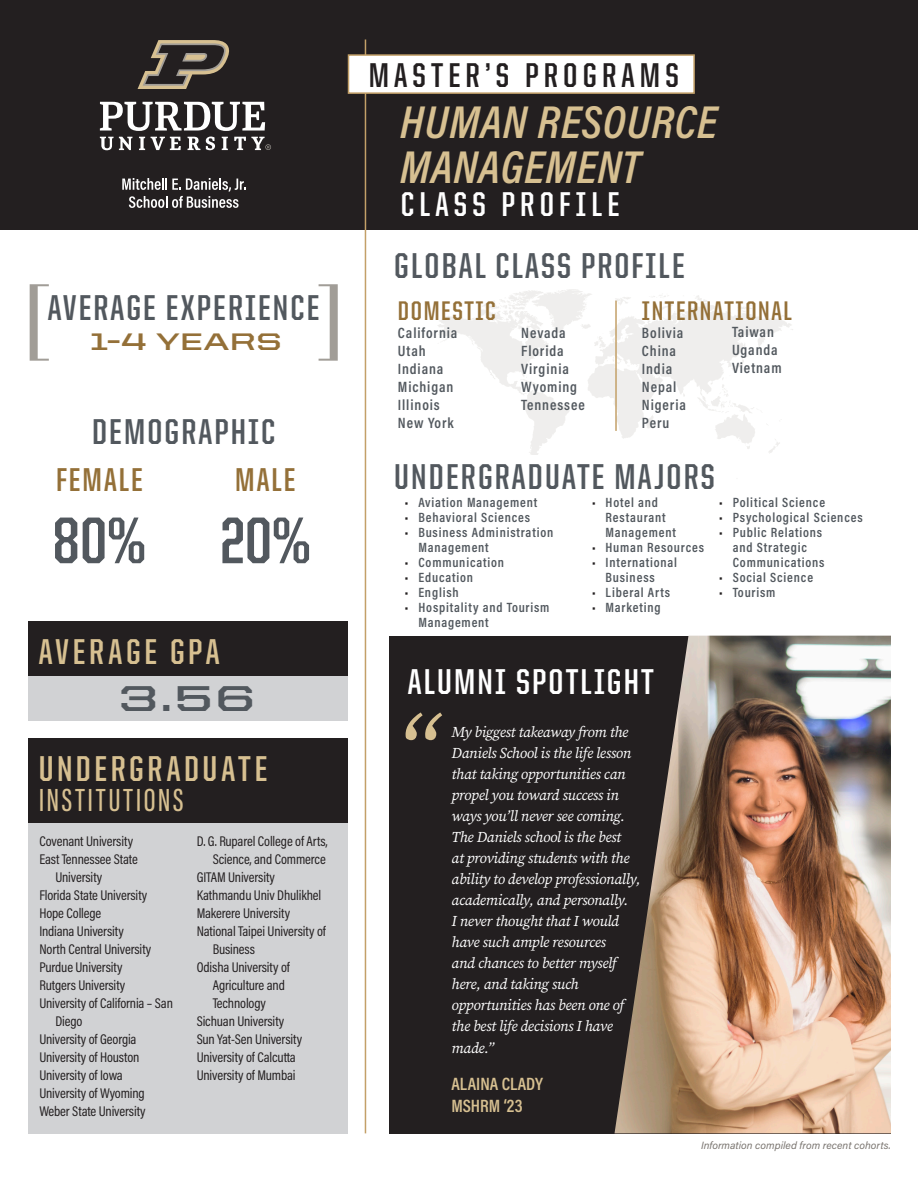
<style>
.page{position:relative;width:918px;height:1188px;background:#fff}
.page>*{position:absolute;margin:0;border:0;box-sizing:border-box;transform-origin:0 0}
.t1{font:italic 97.5px "Source Serif Variable";color:#d7c091}
.t2{font:700 66.15px "United Sans Cond";color:#52585e}
.t3{font:italic 600 46.5px/45px "Acumin Pro Cond";letter-spacing:.015em;color:#d7c091}
.t4{font:700 36px "United Sans Cond";letter-spacing:.06em;color:#52585e}
.t5{font:700 36px "United Sans Cond";letter-spacing:.1em;color:#d7c091}
.t6{font:700 36px "United Sans Cond";letter-spacing:.06em;color:#fff}
.t7{font:700 36px "United Sans Ext";color:#52585e}
.t8{font:700 34.5px "United Sans Cond";letter-spacing:.15em;color:#231f20}
.t9{font:700 34.5px "United Sans Cond";letter-spacing:.15em;color:#fff}
.t10{font:700 33.15px "United Sans Cond";letter-spacing:.06em;color:#947038}
.t11{font:500 33px "Acumin Pro Extra Cond";letter-spacing:.09em;color:#d7c091}
.t12{font:700 27px "United Sans Cond";letter-spacing:.06em;color:#947038}
.t13{font:700 24px "United Sans Ext";color:#947038}
.t14{font:600 18px/21.6px "Acumin Pro Cond";color:#d7c091}
.t15{font:italic 15px/21px "Source Serif Pro";letter-spacing:-.02em;color:#fff}
.t16{font:600 15px "Acumin Pro Cond";letter-spacing:.06em;color:#52585e}
.t17{font:14.1px/18px "Acumin Pro Cond";letter-spacing:-.01em;color:#231f20}
.t18{font:600 13.5px/15px "Acumin Pro Cond";letter-spacing:.06em;color:#52585e}
.t19{font:italic 10.5px "Acumin Pro";color:#7a7570}
.s1{color:#231f20}
</style>
<div class="page">
<div style="left:28px;top:738px;width:319px;height:87px;background:#231f20"></div>
<div style="left:0;top:0;width:918px;height:230px;background:#231f20"></div>
<hr style="left:365px;top:40px;width:1px;height:1093px;background:#c3a068">
<div style="left:348px;top:54px;width:347px;height:40px;background:#fff;border:2px solid #c3a068"></div>
<svg style="left:30px;top:284px;width:19px;height:77px"></svg>
<svg style="left:319px;top:284px;width:19px;height:77px"></svg>
<div style="left:28px;top:823px;width:319px;height:311px;background:#d1d2d4"></div>
<svg style="left:438px;top:289px;width:355px;height:166px"></svg>
<div style="left:390px;top:636px;width:501px;height:497px;background:#231f20"></div>
<img style="left:615px;top:636px;width:276px;height:497px">
<hr style="left:615px;top:301px;width:2px;height:130px;background:#c3a068">
<svg style="left:122px;top:178px;width:124px;height:30px"></svg>
<svg style="left:138px;top:40px;width:92px;height:49px"></svg>
<svg style="left:100px;top:137px;width:32px;height:13px"></svg>
<svg style="left:139px;top:137px;width:6px;height:13px"></svg>
<svg style="left:222px;top:137px;width:6px;height:13px"></svg>
<svg style="left:151px;top:137px;width:30px;height:13px"></svg>
<svg style="left:188px;top:137px;width:12px;height:13px"></svg>
<svg style="left:206px;top:137px;width:9px;height:13px"></svg>
<svg style="left:100px;top:102px;width:165px;height:29px"></svg>
<svg style="left:234px;top:137px;width:37px;height:13px"></svg>
<div style="left:28px;top:656px;width:319px;height:65px;background:#d1d2d4"></div>
<div style="left:28px;top:621px;width:319px;height:55px;background:#231f20"></div>
<h2 class="t4" style="left:48px;top:289px;width:273px">AVERAGE EXPERIENCE</h2>
<p class="t13" style="left:90px;top:328px;width:194px">1-4 YEARS</p>
<h2 class="t4" style="left:92px;top:413px;width:185px">DEMOGRAPHIC</h2>
<p class="t10" style="left:56px;top:463px;width:88px">FEMALE</p>
<p class="t2" style="left:53px;top:507px;width:95px">80%</p>
<p class="t10" style="left:235px;top:463px;width:62px">MALE</p>
<p class="t2" style="left:220px;top:507px;width:92px">20%</p>
<h2 class="t5" style="left:39px;top:633px;width:182px">AVERAGE GPA</h2>
<p class="t7" style="left:119px;top:678px;width:138px">3.56</p>
<h2 class="t5" style="left:39px;top:750px;width:230px">UNDERGRADUATE</h2>
<h2 class="t11" style="left:39px;top:780px;width:146px">INSTITUTIONS</h2>
<p class="t17" style="left:39px;top:832px;width:95px">Covenant University</p>
<p class="t17" style="left:55px;top:850px;width:84px;text-indent:-16px">East Tennessee State<br>University</p>
<p class="t17" style="left:39px;top:886px;width:109px">Florida State University</p>
<p class="t17" style="left:39px;top:904px;width:64px">Hope College</p>
<p class="t17" style="left:39px;top:922px;width:86px">Indiana University</p>
<p class="t17" style="left:39px;top:940px;width:113px">North Central University</p>
<p class="t17" style="left:39px;top:958px;width:85px">Purdue University</p>
<p class="t17" style="left:39px;top:976px;width:87px">Rutgers University</p>
<p class="t17" style="left:55px;top:994px;width:119px;text-indent:-16px">University of California – San<br>Diego</p>
<p class="t17" style="left:39px;top:1030px;width:99px">University of Georgia</p>
<p class="t17" style="left:39px;top:1048px;width:101px">University of Houston</p>
<p class="t17" style="left:39px;top:1066px;width:85px">University of Iowa</p>
<p class="t17" style="left:39px;top:1084px;width:107px">University of Wyoming</p>
<p class="t17" style="left:39px;top:1102px;width:108px">Weber State University</p>
<p class="t17" style="left:197px;top:832px;width:133px;text-align:right">D. G. Ruparel College of Arts,<br>Science, and Commerce</p>
<p class="t17" style="left:197px;top:868px;width:80px">GITAM University</p>
<p class="t17" style="left:197px;top:886px;width:126px">Kathmandu Univ Dhulikhel</p>
<p class="t17" style="left:197px;top:904px;width:95px">Makerere University</p>
<p class="t17" style="left:213px;top:922px;width:115px;text-indent:-16px">National Taipei University of<br>Business</p>
<p class="t17" style="left:213px;top:958px;width:79px;text-indent:-16px">Odisha University of<br>Agriculture and<br>Technology</p>
<p class="t17" style="left:197px;top:1012px;width:89px">Sichuan University</p>
<p class="t17" style="left:197px;top:1030px;width:107px">Sun Yat-Sen University</p>
<p class="t17" style="left:197px;top:1048px;width:101px">University of Calcutta</p>
<p class="t17" style="left:197px;top:1066px;width:100px">University of Mumbai</p>
<h1 class="t8" style="left:369px;top:57px;width:312px">MASTER’S PROGRAMS</h1>
<h1 class="t3" style="left:400px;top:98px;width:319px">HUMAN RESOURCE<br>MANAGEMENT</h1>
<h1 class="t9" style="left:401px;top:186px;width:220px">CLASS PROFILE</h1>
<h2 class="t4" style="left:394px;top:247px;width:292px">GLOBAL CLASS PROFILE</h2>
<h3 class="t12" style="left:642px;top:297px;width:151px">INTERNATIONAL</h3>
<p class="t16" style="left:642px;top:323px;width:43px">Bolivia</p>
<p class="t16" style="left:642px;top:341px;width:36px">China</p>
<p class="t16" style="left:642px;top:359px;width:32px">India</p>
<p class="t16" style="left:642px;top:377px;width:36px">Nepal</p>
<p class="t16" style="left:642px;top:395px;width:45px">Nigeria</p>
<p class="t16" style="left:642px;top:413px;width:29px">Peru</p>
<h2 class="t4" style="left:394px;top:459px;width:322px">UNDERGRADUATE MAJORS</h2>
<h3 class="t12" style="left:398px;top:297px;width:99px">DOMESTIC</h3>
<p class="t16" style="left:398px;top:323px;width:61px">California</p>
<p class="t16" style="left:398px;top:341px;width:29px">Utah</p>
<p class="t16" style="left:398px;top:359px;width:47px">Indiana</p>
<p class="t16" style="left:398px;top:377px;width:57px">Michigan</p>
<p class="t16" style="left:398px;top:395px;width:43px">Illinois</p>
<p class="t16" style="left:398px;top:413px;width:57px">New York</p>
<p class="t16" style="left:732px;top:322px;width:43px">Taiwan</p>
<p class="t16" style="left:732px;top:340px;width:47px">Uganda</p>
<p class="t16" style="left:732px;top:358px;width:51px">Vietnam</p>
<p class="t16" style="left:521px;top:323px;width:46px">Nevada</p>
<p class="t16" style="left:521px;top:341px;width:44px">Florida</p>
<p class="t16" style="left:521px;top:359px;width:49px">Virginia</p>
<p class="t16" style="left:521px;top:377px;width:57px">Wyoming</p>
<p class="t16" style="left:521px;top:395px;width:65px">Tennessee</p>
<p class="t18" style="left:405px;top:495px;width:134px"><span class="s1">•</span> Aviation Management</p>
<p class="t18" style="left:405px;top:510px;width:127px"><span class="s1">•</span> Behavioral Sciences</p>
<p class="t18" style="left:418px;top:525px;width:136px;text-indent:-14px"><span class="s1">•</span> Business Administration<br>Management</p>
<p class="t18" style="left:405px;top:555px;width:101px"><span class="s1">•</span> Communication</p>
<p class="t18" style="left:405px;top:570px;width:70px"><span class="s1">•</span> Education</p>
<p class="t18" style="left:405px;top:585px;width:55px"><span class="s1">•</span> English</p>
<p class="t18" style="left:418px;top:600px;width:133px;text-indent:-14px"><span class="s1">•</span> Hospitality and Tourism<br>Management</p>
<p class="t18" style="left:606px;top:495px;width:72px;text-indent:-14px"><span class="s1">•</span> Hotel and<br>Restaurant<br>Management</p>
<p class="t18" style="left:592px;top:540px;width:113px"><span class="s1">•</span> Human Resources</p>
<p class="t18" style="left:606px;top:555px;width:73px;text-indent:-14px"><span class="s1">•</span> International<br>Business</p>
<p class="t18" style="left:592px;top:585px;width:80px"><span class="s1">•</span> Liberal Arts</p>
<p class="t18" style="left:592px;top:600px;width:70px"><span class="s1">•</span> Marketing</p>
<h2 class="t6" style="left:408px;top:663px;width:248px">ALUMNI SPOTLIGHT</h2>
<p class="t15" style="left:452px;top:721px;width:190px">My biggest takeaway from the<br>Daniels School is the life lesson that taking opportunities can propel you toward success in ways you’ll never see coming.<br>The Daniels school is the best<br>at providing students with the ability to develop professionally, academically, and personally.<br>I never thought that I would have such ample resources<br>and chances to better myself here, and taking such opportunities has been one of the best life decisions I have</p>
<p class="t15" style="left:452px;top:1038px;width:44px">made.”</p>
<p class="t14" style="left:452px;top:1073px;width:93px">ALAINA CLADY<br>MSHRM ‘23</p>
<p class="t1" style="left:391px;top:688px;width:48px">“</p>
<p class="t18" style="left:719px;top:495px;width:107px"><span class="s1">•</span> Political Science</p>
<p class="t18" style="left:719px;top:510px;width:145px"><span class="s1">•</span> Psychological Sciences</p>
<p class="t18" style="left:733px;top:525px;width:93px;text-indent:-14px"><span class="s1">•</span> Public Relations and Strategic<br>Communications</p>
<p class="t18" style="left:719px;top:570px;width:95px"><span class="s1">•</span> Social Science</p>
<p class="t18" style="left:719px;top:585px;width:58px"><span class="s1">•</span> Tourism</p>
<p class="t19" style="left:701px;top:1138px;width:191px">Information compiled from recent cohorts.</p>
</div>
